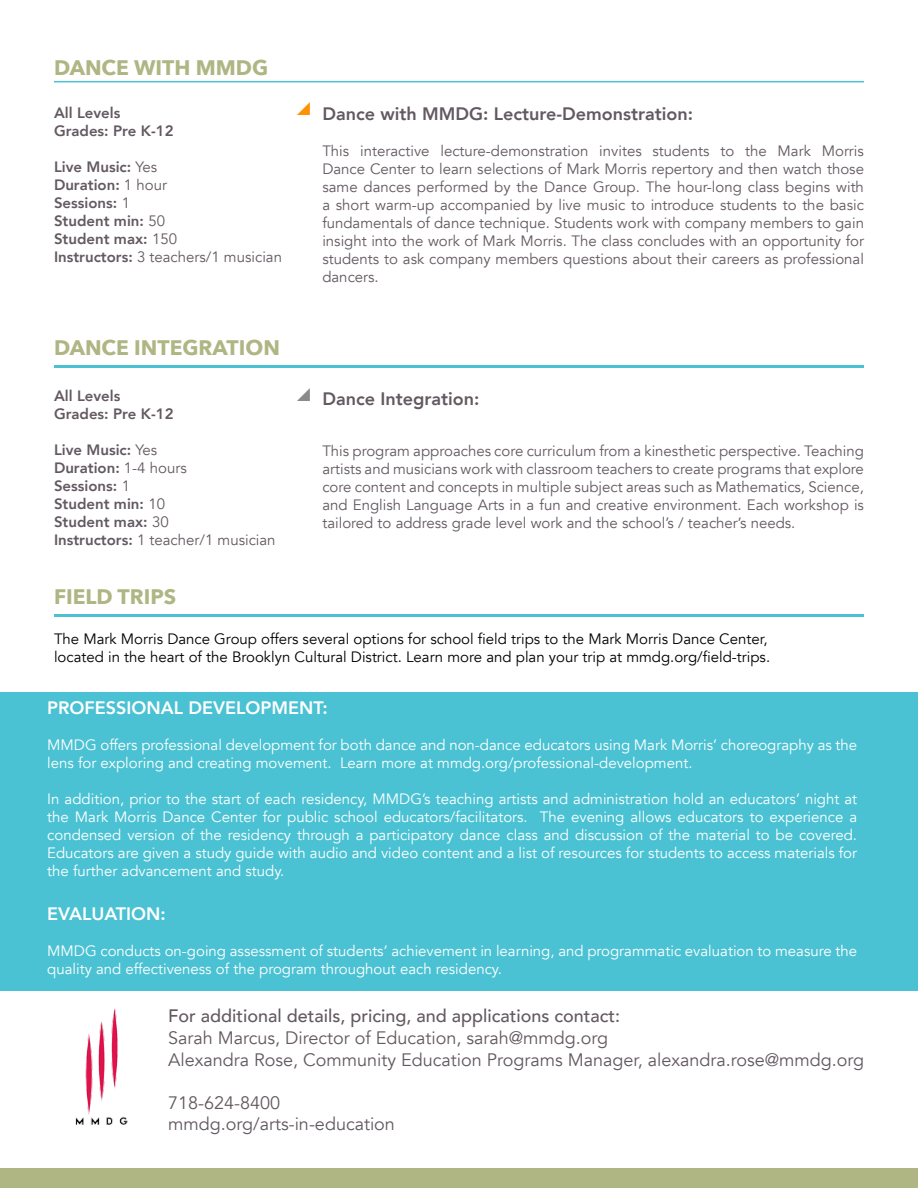
<style>
.page{position:relative;width:918px;height:1188px;background:#fff}
.page>*{position:absolute;margin:0;border:0;box-sizing:border-box;transform-origin:0 0}
.t1{font:700 21px "Avenir Next";color:#afb683}
.t2{font:18px/21.6px "Avenir";color:#635961}
.t3{font:800 18px "Avenir";color:#635961}
.t4{font:500 18px "Avenir";color:#635961}
.t5{font:800 18px "Avenir";color:#fff}
.t6{font:15px/18px "Avenir";color:#635961;text-align:justify}
.t7{font:15px/18px "Avenir";color:#fff}
.t8{font:800 15px/18px "Avenir";color:#635961}
.t9{font:15px/18px "Avenir";color:#000}
.s1{font-weight:400}
</style>
<div class="page">
<div style="left:0;top:692px;width:918px;height:298px;background:#4ac2d3"></div>
<div style="left:0;top:1168px;width:918px;height:20px;background:#afb683"></div>
<img style="left:75px;top:1008px;width:53px;height:117px">
<hr style="left:54px;top:365px;width:810px;height:3px;background:#4ac2d3">
<hr style="left:54px;top:81px;width:810px;height:1px;background:#4ac2d3">
<hr style="left:54px;top:614px;width:810px;height:3px;background:#4ac2d3">
<h1 class="t1" style="left:54px;top:49px;width:216px">DANCE WITH MMDG</h1>
<p class="t8" style="left:54px;top:103px;width:121px">All Levels<br>Grades: Pre K-12</p>
<p class="t8" style="left:54px;top:157px;width:230px">Live Music: <span class="s1">Yes<br></span>Duration: <span class="s1">1 hour<br></span>Sessions: <span class="s1">1<br></span>Student min: <span class="s1">50<br></span>Student max: <span class="s1">150<br></span>Instructors: <span class="s1">3 teachers/1 musician</span></p>
<h1 class="t1" style="left:54px;top:330px;width:227px">DANCE INTEGRATION</h1>
<p class="t8" style="left:54px;top:387px;width:121px">All Levels<br>Grades: Pre K-12</p>
<p class="t8" style="left:54px;top:441px;width:223px">Live Music: <span class="s1">Yes<br></span>Duration: <span class="s1">1-4 hours<br></span>Sessions: <span class="s1">1<br></span>Student min: <span class="s1">10<br></span>Student max: <span class="s1">30<br></span>Instructors: <span class="s1">1 teacher/1 musician</span></p>
<p class="t3" style="left:322px;top:100px;width:372px">Dance with MMDG: Lecture-Demonstration:</p>
<p class="t6" style="left:322px;top:142px;width:543px">This interactive lecture-demonstration invites students to the Mark Morris Dance Center to learn selections of Mark Morris repertory and then watch those same dances performed by the Dance Group. The hour-long class begins with a short warm-up accompanied by live music to introduce students to the basic fundamentals of dance technique. Students work with company members to gain insight into the work of Mark Morris. The class concludes with an opportunity for students to ask company members questions about their careers as professional dancers.</p>
<p class="t3" style="left:322px;top:385px;width:158px">Dance Integration:</p>
<p class="t6" style="left:322px;top:442px;width:543px">This program approaches core curriculum from a kinesthetic perspective. Teaching artists and musicians work with classroom teachers to create programs that explore core content and concepts in multiple subject areas such as Mathematics, Science, and English Language Arts in a fun and creative environment. Each workshop is tailored to address grade level work and the school’s / teacher’s needs.</p>
<h1 class="t1" style="left:54px;top:579px;width:124px">FIELD TRIPS</h1>
<p class="t9" style="left:54px;top:630px;width:718px">The Mark Morris Dance Group offers several options for school field trips to the Mark Morris Dance Center, located in the heart of the Brooklyn Cultural District. Learn more and plan your trip at mmdg.org/field-trips.</p>
<p class="t5" style="left:47px;top:694px;width:282px">PROFESSIONAL DEVELOPMENT:</p>
<p class="t7" style="left:47px;top:737px;width:812px">MMDG offers professional development for both dance and non-dance educators using Mark Morris’ choreography as the lens for exploring and creating movement. Learn more at mmdg.org/professional-development.</p>
<p class="t7" style="left:47px;top:791px;width:812px;text-align:justify">In addition, prior to the start of each residency, MMDG’s teaching artists and administration hold an educators’ night at the Mark Morris Dance Center for public school educators/facilitators. The evening allows educators to experience a condensed version of the residency through a participatory dance class and discussion of the material to be covered.<br>Educators are given a study guide with audio and video content and a list of resources for students to access materials for the further advancement and study.</p>
<p class="t5" style="left:47px;top:899px;width:120px">EVALUATION:</p>
<p class="t7" style="left:47px;top:942px;width:812px">MMDG conducts on-going assessment of students’ achievement in learning, and programmatic evaluation to measure the quality and effectiveness of the program throughout each residency.</p>
<p class="t4" style="left:168px;top:1001px;width:454px">For additional details, pricing, and applications contact:</p>
<p class="t2" style="left:168px;top:1027px;width:698px">Sarah Marcus, Director of Education, sarah@mmdg.org<br>Alexandra Rose, Community Education Programs Manager, alexandra.rose@mmdg.org</p>
<p class="t2" style="left:168px;top:1092px;width:228px">718-624-8400 mmdg.org/arts-in-education</p>
</div>
